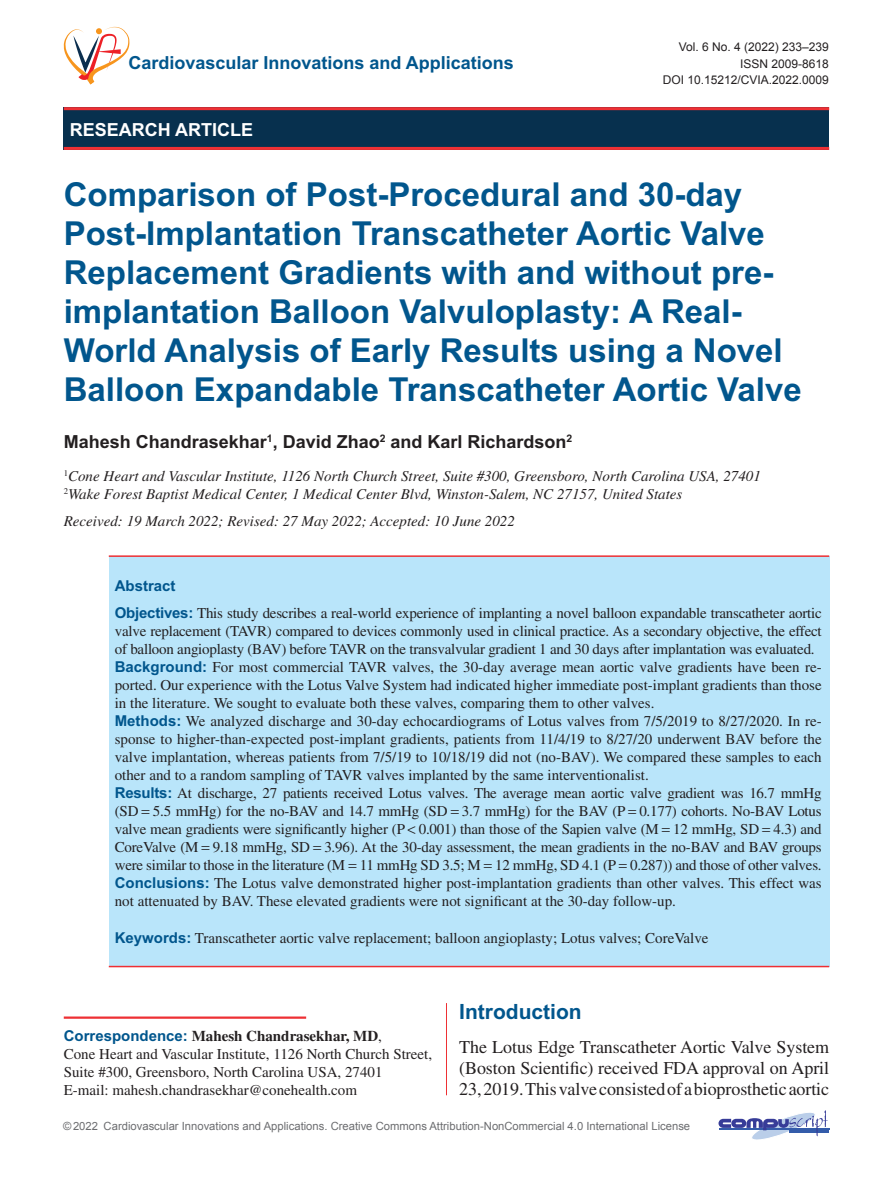
<style>
.page{position:relative;width:893px;height:1191px;background:#fff}
.page>*{position:absolute;margin:0;border:0;box-sizing:border-box;transform-origin:0 0}
.t1{font:700 33px/39px "Arial";color:#01568d}
.t2{font:700 21px "Arial";color:#01568d}
.t3{font:18px/21px "Times";letter-spacing:-.005em;color:#231f20;text-align:justify}
.t4{font:700 18px "Arial";color:#231f20}
.t5{font:700 18px "Arial";color:#01568d}
.t6{font:700 18px "Arial";color:#fff}
.t7{font:15px/18px "Times";color:#231f20}
.t8{font:italic 15px/18px "Times";color:#231f20}
.t9{font:700 15px "Arial";color:#01568d}
.t10{font:12px/16.5px "Arial";color:#231f20;text-align:right}
.t11{font:11.25px "Arial";color:#6c6d70}
.s1{font-family:"Arial";font-weight:700;color:#01568d}
.s2{font-weight:700}
</style>
<div class="page">
<svg style="left:64px;top:27px;width:65px;height:57px"></svg>
<div style="left:789px;top:1128px;width:40px;height:5px;background:#345caa"></div>
<svg style="left:718px;top:1110px;width:110px;height:30px"></svg>
<hr style="left:446px;top:1003px;width:1px;height:92px;background:#ee3034">
<div style="left:64px;top:108px;width:765px;height:42px;background:#07304e"></div>
<hr style="left:64px;top:107px;width:765px;height:3px;background:#ee3034">
<hr style="left:64px;top:147px;width:765px;height:3px;background:#ee3034">
<div style="left:109px;top:555px;width:720px;height:411px;background:#b9e5fa"></div>
<hr style="left:109px;top:555px;width:720px;height:2px;background:#ee3034">
<hr style="left:109px;top:965px;width:720px;height:2px;background:#ee3034">
<hr style="left:64px;top:1016px;width:242px;height:2px;background:#ee3034">
<p class="t5" style="left:128px;top:53px;width:387px">Cardiovascular Innovations and Applications</p>
<p class="t6" style="left:70px;top:119px;width:185px">RESEARCH ARTICLE</p>
<p class="t10" style="left:663px;top:39px;width:168px">Vol. 6 No. 4 (2022) 233–239<br>ISSN 2009-8618<br>DOI 10.15212/CVIA.2022.0009</p>
<p class="t1" style="left:64px;top:175px;width:739px">Comparison of Post-Procedural and 30-day Post-Implantation Transcatheter Aortic Valve Replacement Gradients with and without pre&shy;implantation Balloon Valvuloplasty: A Real-World Analysis of Early Results using a Novel Balloon Expandable Transcatheter Aortic Valve</p>
<p class="t4" style="left:64px;top:431px;width:510px">Mahesh Chandrasekhar<sup>1</sup>, David Zhao<sup>2</sup> and Karl Richardson<sup>2</sup></p>
<p class="t8" style="left:64px;top:467px;width:699px"><sup>1</sup>Cone Heart and Vascular Institute, 1126 North Church Street, Suite #300, Greensboro, North Carolina USA, 27401<br><sup>2</sup>Wake Forest Baptist Medical Center, 1 Medical Center Blvd, Winston-Salem, NC 27157, United States</p>
<p class="t8" style="left:64px;top:512px;width:453px">Received: 19 March 2022; Revised: 27 May 2022; Accepted: 10 June 2022</p>
<p class="t9" style="left:115px;top:577px;width:62px">Abstract</p>
<p class="t7" style="left:115px;top:603px;width:708px"><span class="s1">Objectives:</span> This study describes a real-world experience of implanting a novel balloon expandable transcatheter aortic valve replacement (TAVR) compared to devices commonly used in clinical practice. As a secondary objective, the effect of balloon angioplasty (BAV) before TAVR on the transvalvular gradient 1 and 30 days after implantation was evaluated.<br><span class="s1">Background:</span> For most commercial TAVR valves, the 30-day average mean aortic valve gradients have been re&shy;ported. Our experience with the Lotus Valve System had indicated higher immediate post-implant gradients than those in the literature. We sought to evaluate both these valves, comparing them to other valves.<br><span class="s1">Methods:</span> We analyzed discharge and 30-day echocardiograms of Lotus valves from 7/5/2019 to 8/27/2020. In re&shy;sponse to higher-than-expected post-implant gradients, patients from 11/4/19 to 8/27/20 underwent BAV before the valve implantation, whereas patients from 7/5/19 to 10/18/19 did not (no-BAV). We compared these samples to each other and to a random sampling of TAVR valves implanted by the same interventionalist.<br><span class="s1">Results:</span> At discharge, 27 patients received Lotus valves. The average mean aortic valve gradient was 16.7 mmHg (SD 5.5 mmHg) for the no-BAV and 14.7 mmHg (SD 3.7 mmHg) for the BAV (P 0.177) cohorts. No-BAV Lotus valve mean gradients were significantly higher (P 0.001) than those of the Sapien valve (M 12 mmHg, SD 4.3) and CoreValve (M 9.18 mmHg, SD 3.96). At the 30-day assessment, the mean gradients in the no-BAV and BAV groups were similar to those in the literature (M 11 mmHg SD 3.5; M 12 mmHg, SD 4.1 (P 0.287)) and those of other valves.<br><span class="s1">Conclusions:</span> The Lotus valve demonstrated higher post-implantation gradients than other valves. This effect was not attenuated by BAV. These elevated gradients were not significant at the 30-day follow-up.</p>
<p class="t7" style="left:115px;top:929px;width:595px"><span class="s1">Keywords:</span> Transcatheter aortic valve replacement; balloon angioplasty; Lotus valves; CoreValve</p>
<p class="t7" style="left:64px;top:1027px;width:370px"><span class="s1">Correspondence:</span> <span class="s2">Mahesh Chandrasekhar, MD</span>,<br>Cone Heart and Vascular Institute, 1126 North Church Street, Suite #300, Greensboro, North Carolina USA, 27401<br>E-mail: mahesh.chandrasekhar@conehealth.com</p>
<h2 class="t2" style="left:459px;top:999px;width:124px">Introduction</h2>
<p class="t3" style="left:459px;top:1036px;width:371px">The Lotus Edge Transcatheter Aortic Valve System (Boston Scientific) received FDA approval on April 23, 2019. This valve consisted of a bioprosthetic aortic</p>
<p class="t11" style="left:63px;top:1118px;width:628px">©2022 Cardiovascular Innovations and Applications. Creative Commons Attribution-NonCommercial 4.0 International License</p>
</div>
